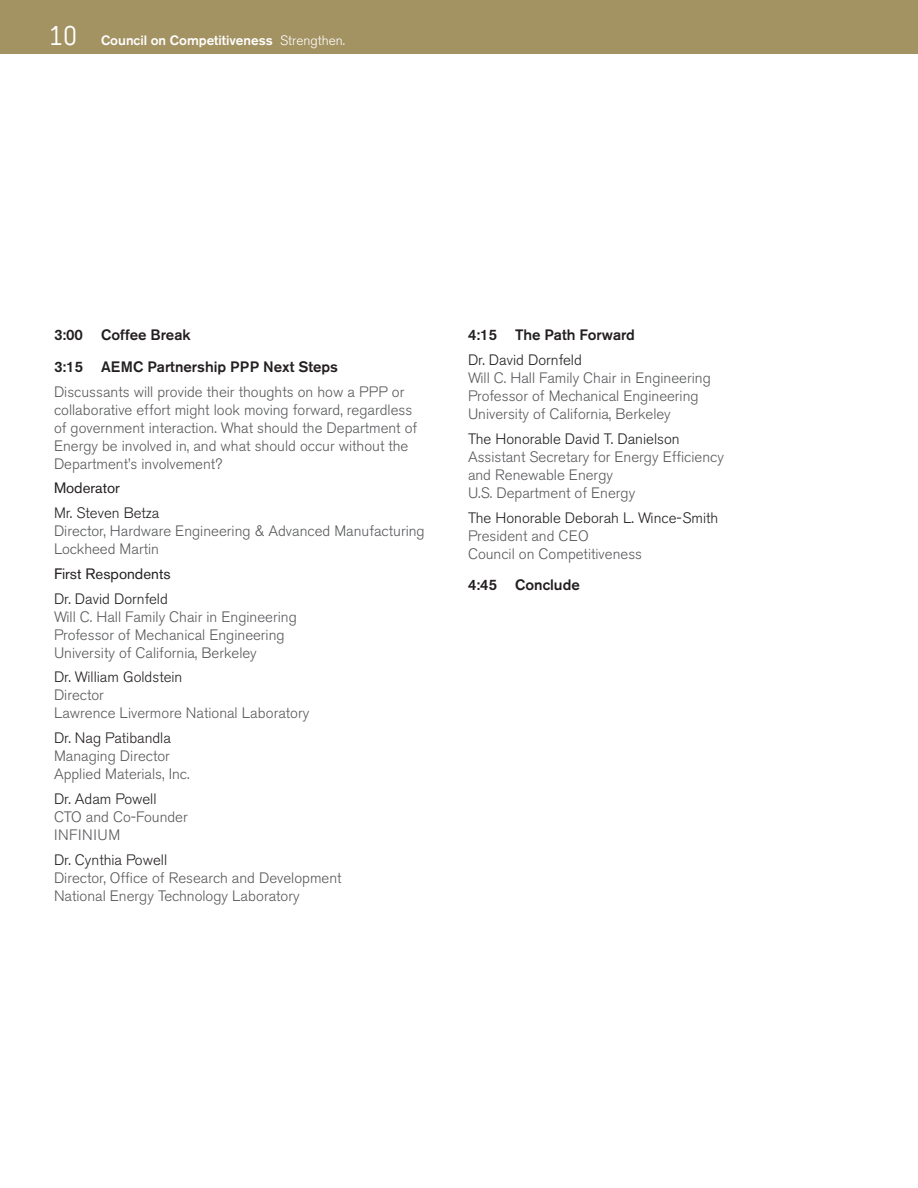
<style>
.page{position:relative;width:918px;height:1188px;background:#fff}
.page>*{position:absolute;margin:0;border:0;box-sizing:border-box;transform-origin:0 0}
.Agenda_Text{font:300 15px/18px "Akzidenz Grotesk BE";color:#58595b}
.Agenda_Description{font:300 15px/18px "Akzidenz Grotesk BE";color:#58595b}
.Agneda_Name___Descri{font:300 15px "Akzidenz Grotesk BE";color:#231f20}
.Agenda_Time{font:500 15px "Akzidenz Grotesk BE";color:#231f20}
.Agenda_Moderator{font:15px "Akzidenz Grotesk BE";color:#231f20}
.Agenda_Text-2{font:300 15px "Akzidenz Grotesk BE";letter-spacing:.04em;color:#58595b}
.t1{font:500 13.5px "Akzidenz Grotesk BE";color:#fff}
.s1{font-family:"Numbers Claimcheck";font-weight:400;font-size:27px}
.s2{font-weight:300}
</style>
<div class="page">
<div style="left:0;top:0;width:918px;height:54px;background:#a39262"></div>
<p class="t1" style="left:49px;top:32px;width:297px"><span class="s1">10</span> Council on Competitiveness <span class="s2">Strengthen.</span></p>
<p class="Agenda_Time" style="left:54px;top:326px;width:138px">3:00 Coffee Break</p>
<p class="Agenda_Time" style="left:54px;top:357px;width:286px">3:15 AEMC Partnership PPP Next Steps</p>
<p class="Agenda_Description" style="left:54px;top:383px;width:365px">Discussants will provide their thoughts on how a PPP or collaborative effort might look moving forward, regardless of government interaction. What should the Department of Energy be involved in, and what should occur without the Department’s involvement?</p>
<p class="Agenda_Moderator" style="left:54px;top:479px;width:67px">Moderator</p>
<p class="Agneda_Name___Descri" style="left:54px;top:505px;width:107px">Mr. Steven Betza</p>
<p class="Agenda_Text" style="left:54px;top:522px;width:372px">Director, Hardware Engineering &amp; Advanced Manufacturing</p>
<p class="Agenda_Text" style="left:54px;top:540px;width:107px">Lockheed Martin</p>
<p class="Agenda_Moderator" style="left:54px;top:565px;width:118px">First Respondents</p>
<p class="Agneda_Name___Descri" style="left:54px;top:590px;width:115px">Dr. David Dornfeld</p>
<p class="Agenda_Text" style="left:54px;top:608px;width:244px">Will C. Hall Family Chair in Engineering</p>
<p class="Agenda_Text" style="left:54px;top:626px;width:232px">Professor of Mechanical Engineering</p>
<p class="Agenda_Text" style="left:54px;top:644px;width:204px">University of California, Berkeley</p>
<p class="Agneda_Name___Descri" style="left:54px;top:669px;width:130px">Dr. William Goldstein</p>
<p class="Agenda_Text" style="left:54px;top:687px;width:52px">Director</p>
<p class="Agenda_Text" style="left:54px;top:705px;width:257px">Lawrence Livermore National Laboratory</p>
<p class="Agneda_Name___Descri" style="left:54px;top:730px;width:118px">Dr. Nag Patibandla</p>
<p class="Agenda_Text" style="left:54px;top:747px;width:117px">Managing Director</p>
<p class="Agenda_Text" style="left:54px;top:765px;width:137px">Applied Materials, Inc.</p>
<p class="Agneda_Name___Descri" style="left:54px;top:790px;width:104px">Dr. Adam Powell</p>
<p class="Agenda_Text" style="left:54px;top:808px;width:135px">CTO and Co-Founder</p>
<p class="Agenda_Text-2" style="left:54px;top:826px;width:68px">INFINIUM</p>
<p class="Agneda_Name___Descri" style="left:54px;top:851px;width:115px">Dr. Cynthia Powell</p>
<p class="Agenda_Text" style="left:54px;top:869px;width:289px">Director, Office of Research and Development</p>
<p class="Agenda_Text" style="left:54px;top:887px;width:247px">National Energy Technology Laboratory</p>
<p class="Agenda_Time" style="left:468px;top:326px;width:168px">4:15 The Path Forward</p>
<p class="Agneda_Name___Descri" style="left:468px;top:352px;width:115px">Dr. David Dornfeld</p>
<p class="Agenda_Text" style="left:468px;top:369px;width:244px">Will C. Hall Family Chair in Engineering</p>
<p class="Agenda_Text" style="left:468px;top:387px;width:232px">Professor of Mechanical Engineering</p>
<p class="Agenda_Text" style="left:468px;top:405px;width:204px">University of California, Berkeley</p>
<p class="Agneda_Name___Descri" style="left:468px;top:430px;width:213px">The Honorable David T. Danielson</p>
<p class="Agenda_Text" style="left:468px;top:448px;width:257px">Assistant Secretary for Energy Efficiency and Renewable Energy</p>
<p class="Agenda_Text" style="left:468px;top:484px;width:169px">U.S. Department of Energy</p>
<p class="Agneda_Name___Descri" style="left:468px;top:509px;width:252px">The Honorable Deborah L. Wince-Smith</p>
<p class="Agenda_Text" style="left:468px;top:527px;width:122px">President and CEO</p>
<p class="Agenda_Text" style="left:468px;top:545px;width:176px">Council on Competitiveness</p>
<p class="Agenda_Time" style="left:468px;top:576px;width:113px">4:45 Conclude</p>
</div>
